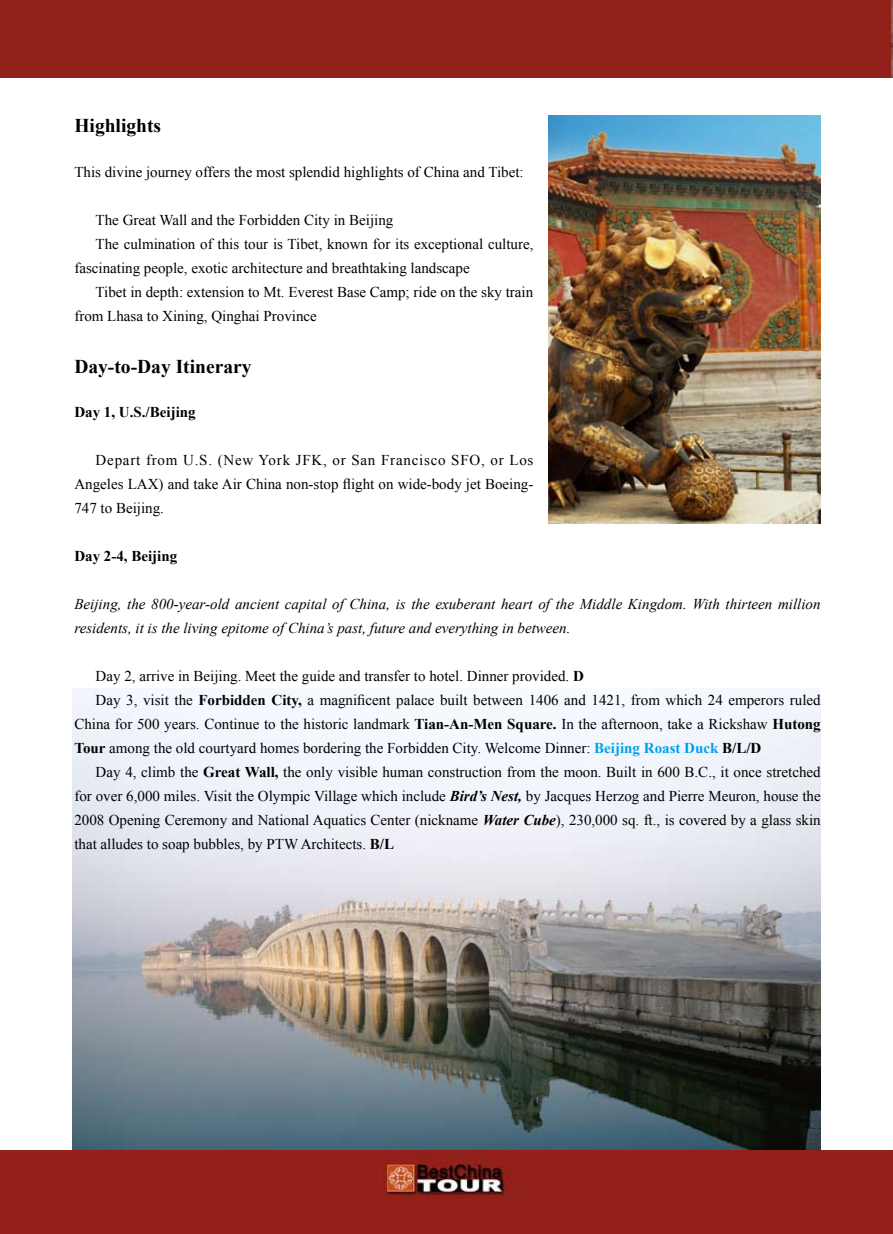
<style>
.page{position:relative;width:893px;height:1234px;background:#fff}
.page>*{position:absolute;margin:0;border:0;box-sizing:border-box;transform-origin:0 0}
.t1{font:700 19.5px "Times New Roman";color:#000}
.t2{font:15px/24px "Times New Roman";color:#000;text-align:justify}
.t3{font:italic 15px/24px "Times New Roman";color:#000}
.t4{font:700 15px "Times New Roman";color:#000}
.s1{font-weight:700}
.s2{font-weight:700;color:#00a0e9}
.s3{font-weight:700;font-style:italic}
</style>
<div class="page">
<img style="left:72px;top:688px;width:749px;height:461px">
<div style="left:0;top:1149px;width:893px;height:84px;background:#932019"></div>
<div style="left:0;top:0;width:893px;height:78px;background:#91211a"></div>
<img style="left:549px;top:116px;width:272px;height:408px">
<h1 class="t1" style="left:74px;top:112px;width:88px">Highlights</h1>
<p class="t2" style="left:74px;top:159px;width:451px">This divine journey offers the most splendid highlights of China and Tibet:</p>
<p class="t2" style="left:96px;top:207px;width:299px">The Great Wall and the Forbidden City in Beijing</p>
<p class="t2" style="left:96px;top:231px;width:439px">The culmination of this tour is Tibet, known for its exceptional culture,</p>
<p class="t2" style="left:74px;top:255px;width:397px">fascinating people, exotic architecture and breathtaking landscape</p>
<p class="t2" style="left:96px;top:279px;width:439px">Tibet in depth: extension to Mt. Everest Base Camp; ride on the sky train</p>
<p class="t2" style="left:74px;top:303px;width:244px">from Lhasa to Xining, Qinghai Province</p>
<h1 class="t1" style="left:74px;top:352px;width:179px">Day-to-Day Itinerary</h1>
<p class="t4" style="left:74px;top:401px;width:123px">Day 1, U.S./Beijing</p>
<p class="t2" style="left:74px;top:447px;width:461px;text-indent:21px">Depart from U.S. (New York JFK, or San Francisco SFO, or Los Angeles LAX) and take Air China non-stop flight on wide-body jet Boeing-747 to Beijing.</p>
<p class="t4" style="left:74px;top:545px;width:104px">Day 2-4, Beijing</p>
<p class="t3" style="left:74px;top:591px;width:748px">Beijing, the 800-year-old ancient capital of China, is the exuberant heart of the Middle Kingdom. With thirteen million residents, it is the living epitome of China’s past, future and everything in between.</p>
<p class="t2" style="left:96px;top:663px;width:490px">Day 2, arrive in Beijing. Meet the guide and transfer to hotel. Dinner provided. <span class="s1">D</span></p>
<p class="t2" style="left:96px;top:687px;width:726px">Day 3, visit the <span class="s1">Forbidden City,</span> a magnificent palace built between 1406 and 1421, from which 24 emperors ruled</p>
<p class="t2" style="left:74px;top:711px;width:748px">China for 500 years. Continue to the historic landmark <span class="s1">Tian-An-Men Square.</span> In the afternoon, take a Rickshaw <span class="s1">Hutong</span></p>
<p class="t2" style="left:74px;top:735px;width:688px"><span class="s1">Tour</span> among the old courtyard homes bordering the Forbidden City. Welcome Dinner: <span class="s2">Beijing Roast Duck</span> <span class="s1">B/L/D</span></p>
<p class="t2" style="left:96px;top:759px;width:727px">Day 4, climb the <span class="s1">Great Wall,</span> the only visible human construction from the moon. Built in 600 B.C., it once stretched</p>
<p class="t2" style="left:74px;top:783px;width:748px">for over 6,000 miles. Visit the Olympic Village which include <span class="s3">Bird’s Nest,</span> by Jacques Herzog and Pierre Meuron, house the</p>
<p class="t2" style="left:74px;top:807px;width:748px">2008 Opening Ceremony and National Aquatics Center (nickname <span class="s3">Water Cube</span>), 230,000 sq. ft., is covered by a glass skin</p>
<p class="t2" style="left:74px;top:831px;width:321px">that alludes to soap bubbles, by PTW Architects. <span class="s1">B/L</span></p>
</div>
